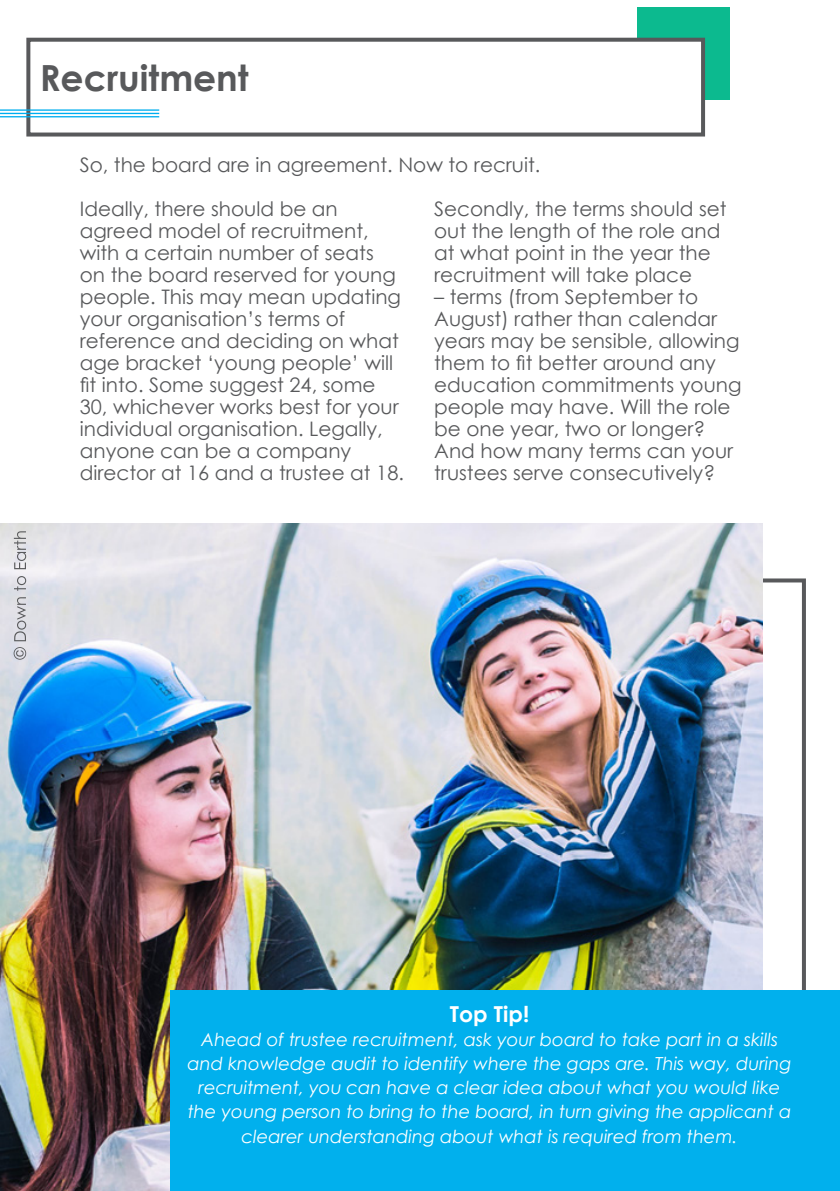
<style>
.page{position:relative;width:840px;height:1191px;background:#fff}
.page>*{position:absolute;margin:0;border:0;box-sizing:border-box;transform-origin:0 0}
.Page_Title{font:700 36px "Century Gothic";color:#58595b}
.Top_Tip{font:700 22px "Century Gothic";color:#fff}
.Body_Copy{font:20px/22px "Century Gothic";color:#58595b}
.Top_Tip__Text{font:italic 18px/24.2px "Century Gothic";color:#fff;text-align:center}
</style>
<div class="page">
<div style="left:637px;top:8px;width:92px;height:92px;background:#0cba8f"></div>
<div style="left:26px;top:38px;width:678px;height:98px;background:#fff;border:4px solid #58595b"></div>
<hr style="left:0;top:109px;width:159px;height:2px;background:#00aeef">
<hr style="left:0;top:113px;width:159px;height:1px;background:#00aeef">
<hr style="left:0;top:116px;width:159px;height:1px;background:#00aeef">
<div style="left:719px;top:578px;width:86px;height:506px;border:4px solid #58595b"></div>
<img style="left:0;top:524px;width:762px;height:667px">
<div style="left:170px;top:990px;width:669px;height:201px;background:#01b0ed"></div>
<svg style="left:14px;top:531px;width:12px;height:128px;background:#c3c3c8"></svg>
<p class="Page_Title" style="left:40px;top:50px;width:210px">Recruitment</p>
<p class="Body_Copy" style="left:80px;top:153px;width:462px">So, the board are in agreement. Now to recruit.</p>
<p class="Body_Copy" style="left:80px;top:197px;width:325px">Ideally, there should be an agreed model of recruitment, with a certain number of seats on the board reserved for young people. This may mean updating your organisation’s terms of reference and deciding on what age bracket ‘young people’ will fit into. Some suggest 24, some<br>30, whichever works best for your individual organisation. Legally, anyone can be a company director at 16 and a trustee at 18.</p>
<p class="Body_Copy" style="left:434px;top:197px;width:294px">Secondly, the terms should set out the length of the role and at what point in the year the recruitment will take place</p>
<p class="Body_Copy" style="left:434px;top:285px;width:309px">– terms (from September to<br>August) rather than calendar years may be sensible, allowing them to fit better around any education commitments young people may have. Will the role be one year, two or longer?<br>And how many terms can your trustees serve consecutively?</p>
<p class="Top_Tip" style="left:449px;top:997px;width:81px">Top Tip!</p>
<p class="Top_Tip__Text" style="left:187px;top:1027px;width:605px">Ahead of trustee recruitment, ask your board to take part in a skills and knowledge audit to identify where the gaps are. This way, during recruitment, you can have a clear idea about what you would like the young person to bring to the board, in turn giving the applicant a clearer understanding about what is required from them.</p>
</div>
